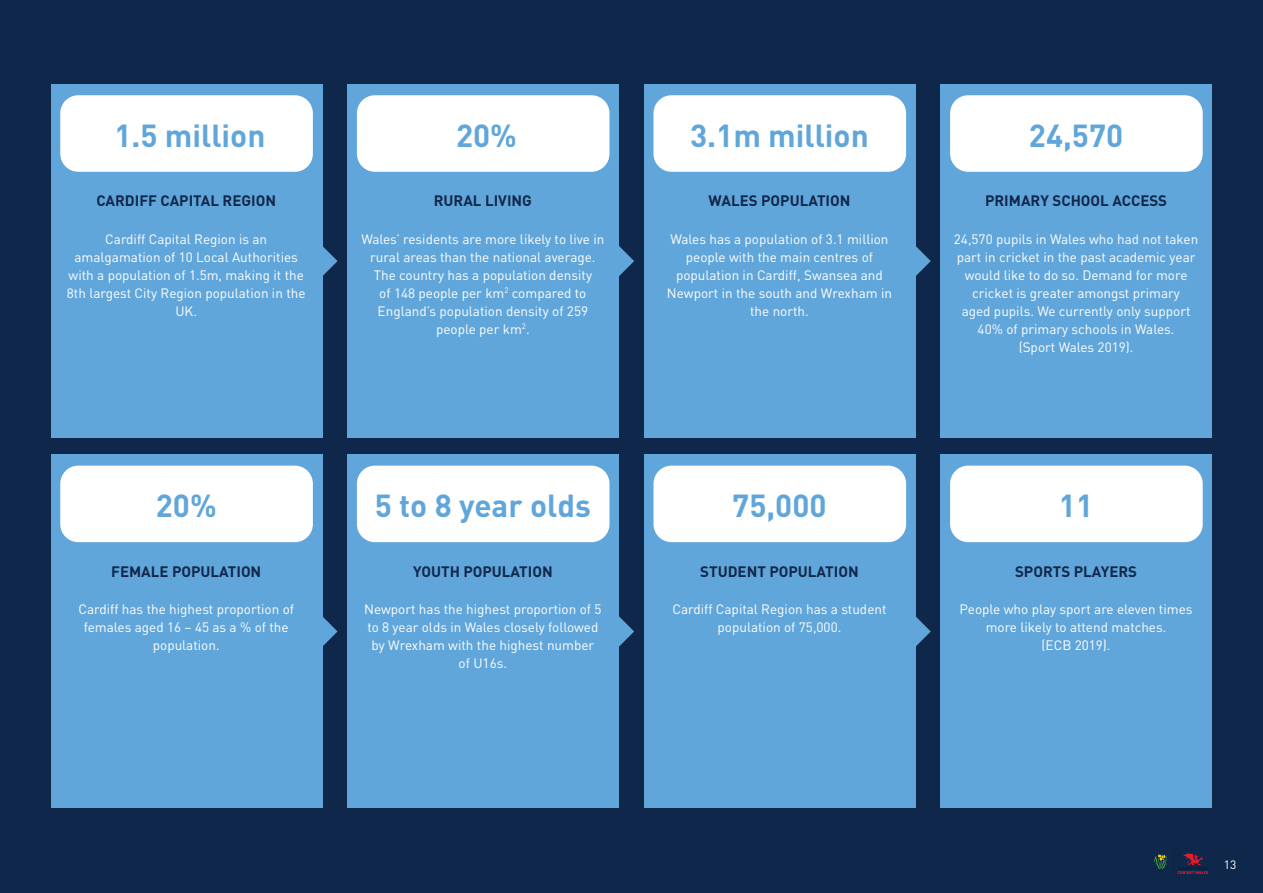
<style>
.page{position:relative;width:1263px;height:893px;background:#0e274a}
.page>*{position:absolute;margin:0;border:0;box-sizing:border-box;transform-origin:0 0}
.t1{font:700 31.5px "DIN";color:#61a6da}
.t2{font:700 15px "DIN";color:#12284b}
.t3{font:13.5px/18px "DIN";color:#fff;text-align:center}
.t4{font:12px "DIN";color:#fff}
</style>
<div class="page">
<div style="left:51px;top:455px;width:271px;height:353px;background:#61a6da"></div>
<svg style="left:322px;top:616px;width:16px;height:31px"></svg>
<div style="left:60px;top:466px;width:253px;height:76px;background:#fff;border-radius:18px"></div>
<div style="left:348px;top:455px;width:271px;height:353px;background:#61a6da"></div>
<svg style="left:619px;top:616px;width:15px;height:31px"></svg>
<svg style="left:915px;top:616px;width:16px;height:31px"></svg>
<div style="left:357px;top:466px;width:252px;height:76px;background:#fff;border-radius:18px"></div>
<div style="left:644px;top:455px;width:271px;height:353px;background:#61a6da"></div>
<div style="left:653px;top:466px;width:253px;height:76px;background:#fff;border-radius:18px"></div>
<div style="left:51px;top:84px;width:271px;height:354px;background:#61a6da"></div>
<div style="left:348px;top:84px;width:271px;height:354px;background:#61a6da"></div>
<div style="left:644px;top:84px;width:271px;height:354px;background:#61a6da"></div>
<svg style="left:322px;top:246px;width:16px;height:30px"></svg>
<svg style="left:619px;top:246px;width:15px;height:30px"></svg>
<svg style="left:915px;top:246px;width:16px;height:30px"></svg>
<div style="left:60px;top:95px;width:253px;height:77px;background:#fff;border-radius:18px"></div>
<div style="left:357px;top:95px;width:252px;height:77px;background:#fff;border-radius:18px"></div>
<div style="left:653px;top:95px;width:253px;height:77px;background:#fff;border-radius:18px"></div>
<div style="left:941px;top:455px;width:271px;height:353px;background:#61a6da"></div>
<div style="left:950px;top:466px;width:253px;height:76px;background:#fff;border-radius:18px"></div>
<div style="left:941px;top:84px;width:271px;height:354px;background:#61a6da"></div>
<div style="left:950px;top:95px;width:253px;height:77px;background:#fff;border-radius:18px"></div>
<svg style="left:1154px;top:850px;width:54px;height:26px"></svg>
<h1 class="t1" style="left:114px;top:115px;width:153px">1.5 million</h1>
<h1 class="t1" style="left:456px;top:115px;width:62px">20%</h1>
<h1 class="t1" style="left:690px;top:115px;width:180px">3.1m million</h1>
<p class="t2" style="left:96px;top:191px;width:181px">CARDIFF CAPITAL REGION</p>
<p class="t3" style="left:67px;top:230px;width:240px">Cardiff Capital Region is an amalgamation of 10 Local Authorities with a population of 1.5m, making it the<br>8th largest City Region population in the<br>UK.</p>
<p class="t2" style="left:434px;top:191px;width:100px">RURAL LIVING</p>
<p class="t3" style="left:361px;top:230px;width:244px">Wales’ residents are more likely to live in rural areas than the national average.<br>The country has a population density<br>of 148 people per km<sup>2</sup> compared to England’s population density of 259 people per km<sup>2</sup>.</p>
<h1 class="t1" style="left:156px;top:485px;width:62px">20%</h1>
<p class="t2" style="left:111px;top:561px;width:152px">FEMALE POPULATION</p>
<p class="t3" style="left:78px;top:600px;width:217px">Cardiff has the highest proportion of females aged 16 – 45 as a % of the population.</p>
<h1 class="t1" style="left:375px;top:485px;width:217px">5 to 8 year olds</h1>
<p class="t2" style="left:413px;top:561px;width:141px">YOUTH POPULATION</p>
<p class="t3" style="left:364px;top:600px;width:239px">Newport has the highest proportion of 5 to 8 year olds in Wales closely followed by Wrexham with the highest number of U16s.</p>
<p class="t2" style="left:708px;top:191px;width:143px">WALES POPULATION</p>
<p class="t3" style="left:667px;top:230px;width:227px">Wales has a population of 3.1 million people with the main centres of population in Cardiff, Swansea and<br>Newport in the south and Wrexham in the north.</p>
<h1 class="t1" style="left:732px;top:485px;width:96px">75,000</h1>
<p class="t2" style="left:700px;top:561px;width:160px">STUDENT POPULATION</p>
<p class="t3" style="left:672px;top:600px;width:216px">Cardiff Capital Region has a student population of 75,000.</p>
<h1 class="t1" style="left:1029px;top:115px;width:96px">24,570</h1>
<p class="t2" style="left:985px;top:191px;width:184px">PRIMARY SCHOOL ACCESS</p>
<p class="t3" style="left:954px;top:230px;width:246px">24,570 pupils in Wales who had not taken part in cricket in the past academic year would like to do so. Demand for more cricket is greater amongst primary<br>aged pupils. We currently only support 40% of primary schools in Wales.<br>(Sport Wales 2019).</p>
<h1 class="t1" style="left:1059px;top:485px;width:36px">11</h1>
<p class="t2" style="left:1015px;top:561px;width:124px">SPORTS PLAYERS</p>
<p class="t3" style="left:959px;top:600px;width:235px">People who play sport are eleven times more likely to attend matches.<br>(ECB 2019).</p>
<p class="t4" style="left:1224px;top:858px;width:14px">13</p>
</div>
